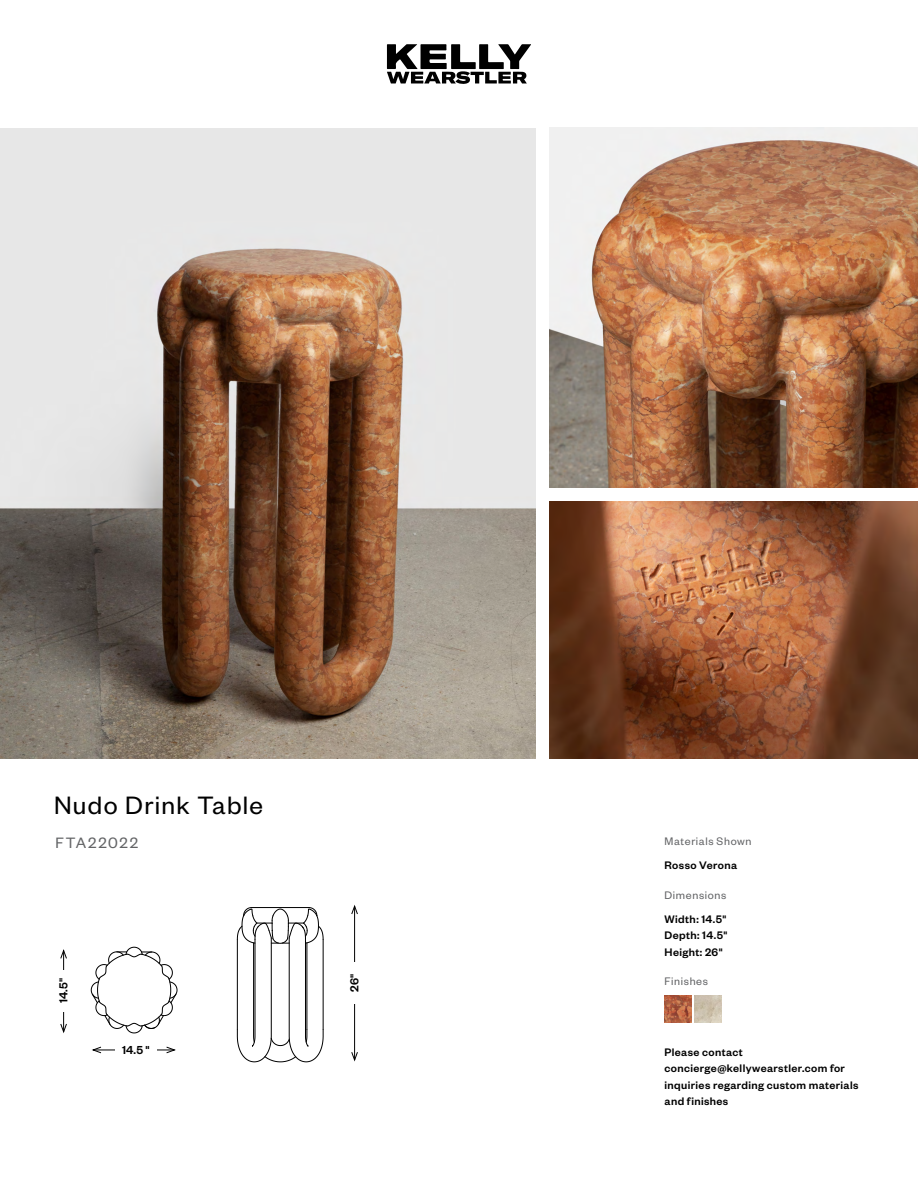
<style>
.page{position:relative;width:918px;height:1188px;background:#fff}
.page>*{position:absolute;margin:0;border:0;box-sizing:border-box;transform-origin:0 0}
.t1{font:27.6px "Founders Grotesk";letter-spacing:.045em;color:#000}
.t2{font:16.5px "Founders Grotesk";letter-spacing:.11em;color:#636466}
.t3{font:500 12.75px "Founders Grotesk";color:#000}
.t4{font:500 12px/16.5px "Founders Grotesk";letter-spacing:.035em;color:#000;text-align:justify}
.t5{font:12px "Founders Grotesk";letter-spacing:.055em;color:#636466}
</style>
<div class="page">
<svg style="left:387px;top:44px;width:144px;height:40px"></svg>
<img style="left:549px;top:127px;width:369px;height:360px">
<img style="left:549px;top:501px;width:369px;height:258px">
<img style="left:0;top:128px;width:536px;height:631px">
<img style="left:665px;top:995px;width:27px;height:27px">
<hr style="left:323px;top:939px;width:1px;height:91px;background:#000">
<svg style="left:237px;top:907px;width:86px;height:155px"></svg>
<hr style="left:354px;top:906px;width:1px;height:154px;background:#000">
<svg style="left:351px;top:1052px;width:7px;height:9px"></svg>
<svg style="left:351px;top:905px;width:7px;height:9px"></svg>
<hr style="left:63px;top:951px;width:1px;height:81px;background:#000">
<svg style="left:60px;top:1024px;width:7px;height:9px"></svg>
<svg style="left:60px;top:950px;width:7px;height:9px"></svg>
<div style="left:346px;top:962px;width:17px;height:42px;background:#fff"></div>
<div style="left:56px;top:970px;width:16px;height:41px;background:#fff"></div>
<hr style="left:93px;top:1050px;width:81px;height:1px;background:#000">
<svg style="left:92px;top:1047px;width:9px;height:6px"></svg>
<svg style="left:166px;top:1047px;width:9px;height:6px"></svg>
<div style="left:115px;top:1039px;width:42px;height:21px;background:#fff"></div>
<svg style="left:91px;top:947px;width:87px;height:86px"></svg>
<img style="left:695px;top:995px;width:27px;height:27px">
<h1 class="t1" style="left:54px;top:788px;width:211px">Nudo Drink Table</h1>
<h2 class="t2" style="left:56px;top:833px;width:84px">FTA22022</h2>
<p class="t3" style="left:56px;top:1003px;width:27px;rotate:-90deg">14.5"</p>
<p class="t3" style="left:347px;top:992px;width:20px;rotate:-90deg">26"</p>
<p class="t5" style="left:665px;top:834px;width:88px">Materials Shown</p>
<p class="t4" style="left:665px;top:857px;width:74px">Rosso Verona</p>
<p class="t5" style="left:665px;top:888px;width:63px">Dimensions</p>
<p class="t4" style="left:665px;top:910px;width:64px">Width: 14.5" Depth: 14.5" Height: 26"</p>
<p class="t5" style="left:665px;top:974px;width:45px">Finishes</p>
<p class="t3" style="left:122px;top:1042px;width:29px">14.5 "</p>
<p class="t4" style="left:665px;top:1043px;width:195px;text-align:left">Please contact concierge@kellywearstler.com for inquiries regarding custom materials and finishes</p>
</div>
